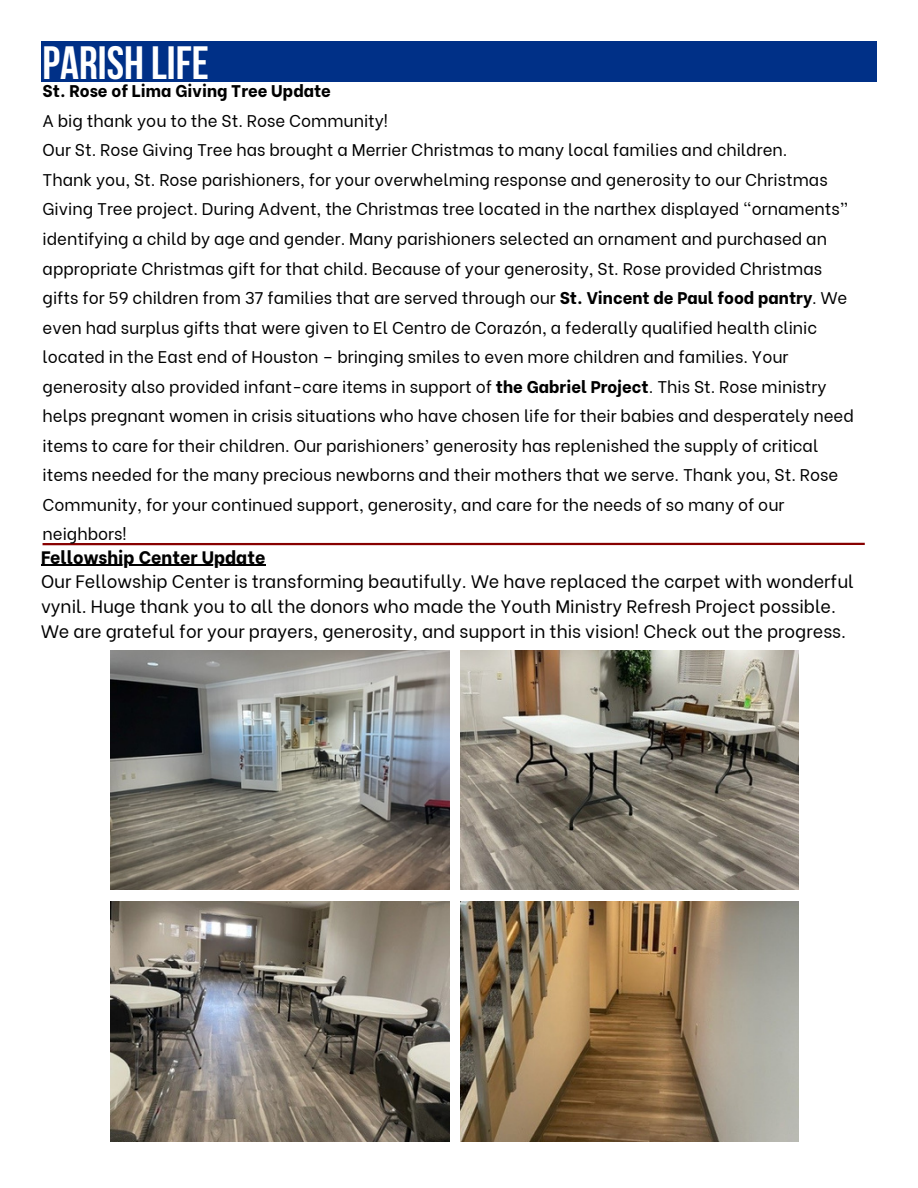
<style>
.page{position:relative;width:918px;height:1188px;background:#fff}
.page>*{position:absolute;margin:0;border:0;box-sizing:border-box;transform-origin:0 0}
.t1{font:700 46.5px "Bebas Neue";color:#fff}
.t2{font:18px/24.8px "Be Vietnam";color:#000}
.t3{font:800 18px "Be Vietnam";color:#000}
.t4{font:16.8px/29.5px "Be Vietnam";color:#000}
.t5{font:800 16.8px "Be Vietnam";color:#000}
.s1{font-weight:800}
</style>
<div class="page">
<img style="left:111px;top:650px;width:338px;height:240px">
<img style="left:461px;top:650px;width:337px;height:240px">
<img style="left:111px;top:901px;width:338px;height:241px">
<img style="left:461px;top:901px;width:337px;height:241px">
<div style="left:41px;top:41px;width:836px;height:40px;background:#003087"></div>
<hr style="left:43px;top:543px;width:822px;height:2px;background:#870000">
<hr style="left:41px;top:565px;width:224px;height:1px;background:#000">
<p class="t1" style="left:43px;top:44px;width:168px">PARISH LIFE</p>
<p class="t5" style="left:43px;top:77px;width:290px">St. Rose of Lima Giving Tree Update</p>
<p class="t4" style="left:43px;top:104px;width:347px">A big thank you to the St. Rose Community!</p>
<p class="t4" style="left:43px;top:134px;width:746px">Our St. Rose Giving Tree has brought a Merrier Christmas to many local families and children.</p>
<p class="t4" style="left:43px;top:163px;width:813px">Thank you, St. Rose parishioners, for your overwhelming response and generosity to our Christmas Giving Tree project. During Advent, the Christmas tree located in the narthex displayed “ornaments” identifying a child by age and gender. Many parishioners selected an ornament and purchased an appropriate Christmas gift for that child. Because of your generosity, St. Rose provided Christmas gifts for 59 children from 37 families that are served through our <span class="s1">St. Vincent de Paul food pantry</span>. We even had surplus gifts that were given to El Centro de Corazón, a federally qualified health clinic located in the East end of Houston – bringing smiles to even more children and families. Your generosity also provided infant-care items in support of <span class="s1">the Gabriel Project</span>. This St. Rose ministry helps pregnant women in crisis situations who have chosen life for their babies and desperately need items to care for their children. Our parishioners’ generosity has replenished the supply of critical items needed for the many precious newborns and their mothers that we serve. Thank you, St. Rose Community, for your continued support, generosity, and care for the needs of so many of our neighbors!</p>
<p class="t3" style="left:41px;top:542px;width:226px">Fellowship Center Update</p>
<p class="t2" style="left:41px;top:568px;width:814px">Our Fellowship Center is transforming beautifully. We have replaced the carpet with wonderful vynil. Huge thank you to all the donors who made the Youth Ministry Refresh Project possible.<br>We are grateful for your prayers, generosity, and support in this vision! Check out the progress.</p>
</div>
